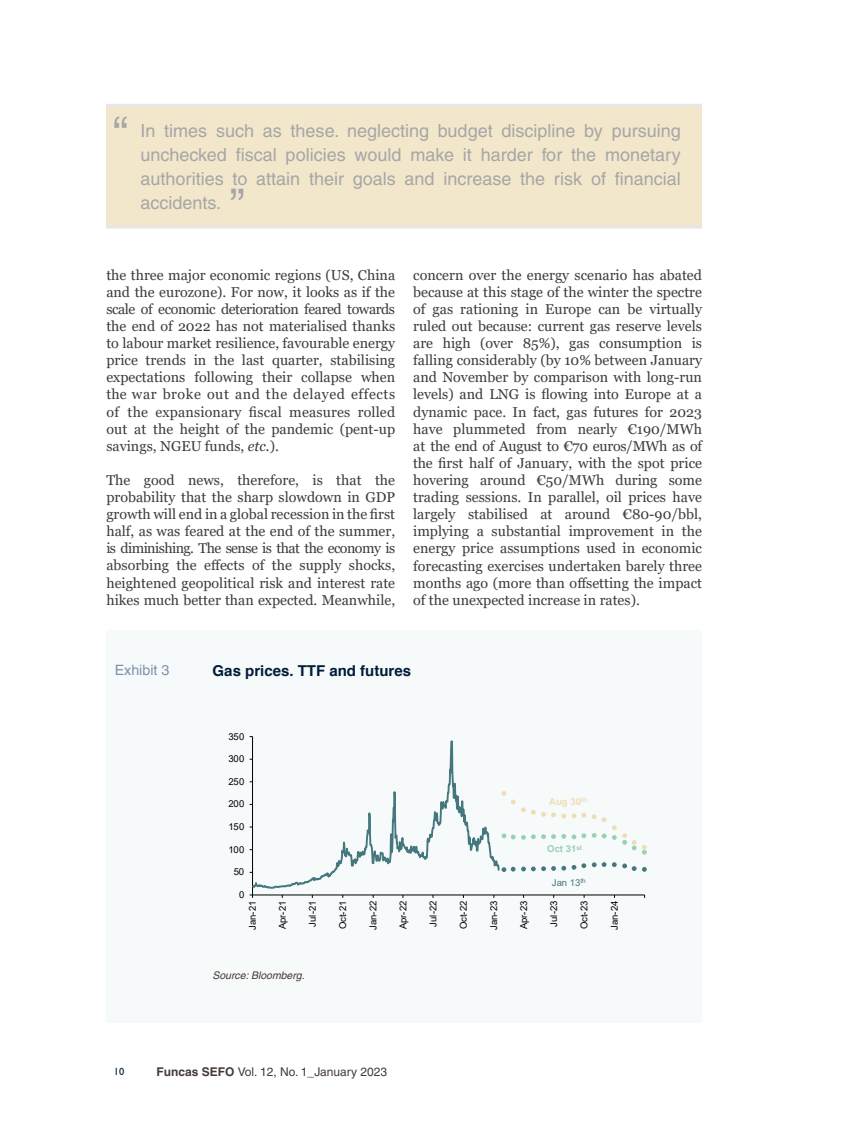
<style>
.page{position:relative;width:851px;height:1127px;background:#fff}
.page>*{position:absolute;margin:0;border:0;box-sizing:border-box;transform-origin:0 0}
.t1{font:45px "Helvetica";color:#a6a6a6}
.t2{font:18px/24px "Helvetica";color:#a6a6a6;text-align:justify}
.t3{font:700 15px "Helvetica";color:#001d39}
.t4{font:14.25px/17.1px "Georgia";color:#3c3c3b;text-align:justify}
.t5{font:14.25px "Helvetica";color:#7c91ac}
.t6{font:12px "Helvetica";color:#453a36}
.t7{font:italic 10.5px "Helvetica";color:#453a36}
.t8{font:500 10.5px "Gill Sans MT Std";color:#001d39}
.t9{font:9.45px "Arial";letter-spacing:.005em;color:#000}
.t10{font:9.45px "Arial";color:#45777e}
.t11{font:700 9.45px "Arial";color:#97d1b5}
.t12{font:700 9.45px "Arial";color:#eeddb5}
.s1{font-style:italic}
.s2{font-family:"Helvetica CE";font-weight:700}
</style>
<div class="page">
<div style="left:106px;top:104px;width:596px;height:122px;background:#f3e7cb"></div>
<hr style="left:106px;top:104px;width:596px;height:3px;background:#e6e6e6">
<hr style="left:106px;top:226px;width:596px;height:3px;background:#e6e6e6">
<div style="left:106px;top:631px;width:596px;height:392px;background:#f7fafa"></div>
<hr style="left:252px;top:894px;width:392px;height:1px;background:#000">
<svg style="left:521px;top:834px;width:14px;height:6px"></svg>
<svg style="left:521px;top:866px;width:14px;height:5px"></svg>
<svg style="left:541px;top:862px;width:75px;height:9px"></svg>
<svg style="left:622px;top:863px;width:14px;height:8px"></svg>
<svg style="left:642px;top:867px;width:4px;height:5px"></svg>
<svg style="left:249px;top:736px;width:266px;height:162px"></svg>
<svg style="left:521px;top:807px;width:14px;height:8px"></svg>
<svg style="left:541px;top:812px;width:75px;height:28px"></svg>
<svg style="left:622px;top:833px;width:14px;height:17px"></svg>
<svg style="left:642px;top:845px;width:4px;height:10px"></svg>
<h1 class="t1" style="left:113px;top:107px;width:16px">“</h1>
<p class="t2" style="left:140px;top:118px;width:542px">In times such as these. neglecting budget discipline by pursuing unchecked fiscal policies would make it harder for the monetary authorities to attain their goals and increase the risk of financial accidents.</p>
<h1 class="t1" style="left:230px;top:179px;width:16px">”</h1>
<p class="t4" style="left:106px;top:267px;width:290px">the three major economic regions (US, China and the eurozone). For now, it looks as if the scale of economic deterioration feared towards the end of 2022 has not materialised thanks to labour market resilience, favourable energy price trends in the last quarter, stabilising expectations following their collapse when the war broke out and the delayed effects of the expansionary fiscal measures rolled out at the height of the pandemic (pent-up savings, NGEU funds, <span class="s1">etc.</span>).</p>
<p class="t4" style="left:106px;top:472px;width:290px">The good news, therefore, is that the probability that the sharp slowdown in GDP growth will end in a global recession in the first half, as was feared at the end of the summer, is diminishing. The sense is that the economy is absorbing the effects of the supply shocks, heightened geopolitical risk and interest rate hikes much better than expected. Meanwhile,</p>
<p class="t4" style="left:413px;top:267px;width:290px">concern over the energy scenario has abated because at this stage of the winter the spectre of gas rationing in Europe can be virtually ruled out because: current gas reserve levels are high (over 85%), gas consumption is falling considerably (by 10% between January and November by comparison with long-run levels) and LNG is flowing into Europe at a dynamic pace. In fact, gas futures for 2023 have plummeted from nearly €190/MWh at the end of August to €70 euros/MWh as of the first half of January, with the spot price hovering around €50/MWh during some trading sessions. In parallel, oil prices have largely stabilised at around €80-90/bbl, implying a substantial improvement in the energy price assumptions used in economic forecasting exercises undertaken barely three months ago (more than offsetting the impact of the unexpected increase in rates).</p>
<p class="t5" style="left:115px;top:661px;width:56px">Exhibit 3</p>
<p class="t3" style="left:212px;top:661px;width:200px">Gas prices. TTF and futures</p>
<p class="t9" style="left:228px;top:730px;width:17px">350</p>
<p class="t9" style="left:228px;top:752px;width:17px">300</p>
<p class="t9" style="left:228px;top:775px;width:17px">250</p>
<p class="t9" style="left:228px;top:797px;width:17px">200</p>
<p class="t9" style="left:228px;top:820px;width:17px">150</p>
<p class="t9" style="left:228px;top:843px;width:17px">100</p>
<p class="t9" style="left:234px;top:865px;width:12px">50</p>
<p class="t9" style="left:239px;top:888px;width:7px">0</p>
<p class="t12" style="left:549px;top:795px;width:39px">Aug 30<sup>th</sup></p>
<p class="t11" style="left:547px;top:842px;width:36px">Oct 31<sup>st</sup></p>
<p class="t10" style="left:552px;top:876px;width:35px">Jan 13<sup>th</sup></p>
<p class="t9" style="left:246px;top:930px;width:31px;rotate:-90deg">Jan-21</p>
<p class="t9" style="left:276px;top:929px;width:30px;rotate:-90deg">Apr-21</p>
<p class="t9" style="left:306px;top:927px;width:28px;rotate:-90deg">Jul-21</p>
<p class="t9" style="left:336px;top:929px;width:30px;rotate:-90deg">Oct-21</p>
<p class="t9" style="left:367px;top:930px;width:31px;rotate:-90deg">Jan-22</p>
<p class="t9" style="left:396px;top:929px;width:30px;rotate:-90deg">Apr-22</p>
<p class="t9" style="left:426px;top:927px;width:28px;rotate:-90deg">Jul-22</p>
<p class="t9" style="left:457px;top:929px;width:30px;rotate:-90deg">Oct-22</p>
<p class="t9" style="left:487px;top:930px;width:31px;rotate:-90deg">Jan-23</p>
<p class="t9" style="left:517px;top:929px;width:30px;rotate:-90deg">Apr-23</p>
<p class="t9" style="left:547px;top:927px;width:28px;rotate:-90deg">Jul-23</p>
<p class="t9" style="left:577px;top:929px;width:30px;rotate:-90deg">Oct-23</p>
<p class="t9" style="left:608px;top:930px;width:31px;rotate:-90deg">Jan-24</p>
<p class="t7" style="left:212px;top:969px;width:94px">Source: Bloomberg.</p>
<p class="t8" style="left:114px;top:1065px;width:12px">10</p>
<p class="t6" style="left:156px;top:1064px;width:232px"><span class="s2">Funcas SEFO</span> Vol. 12, No. 1_January 2023</p>
</div>
